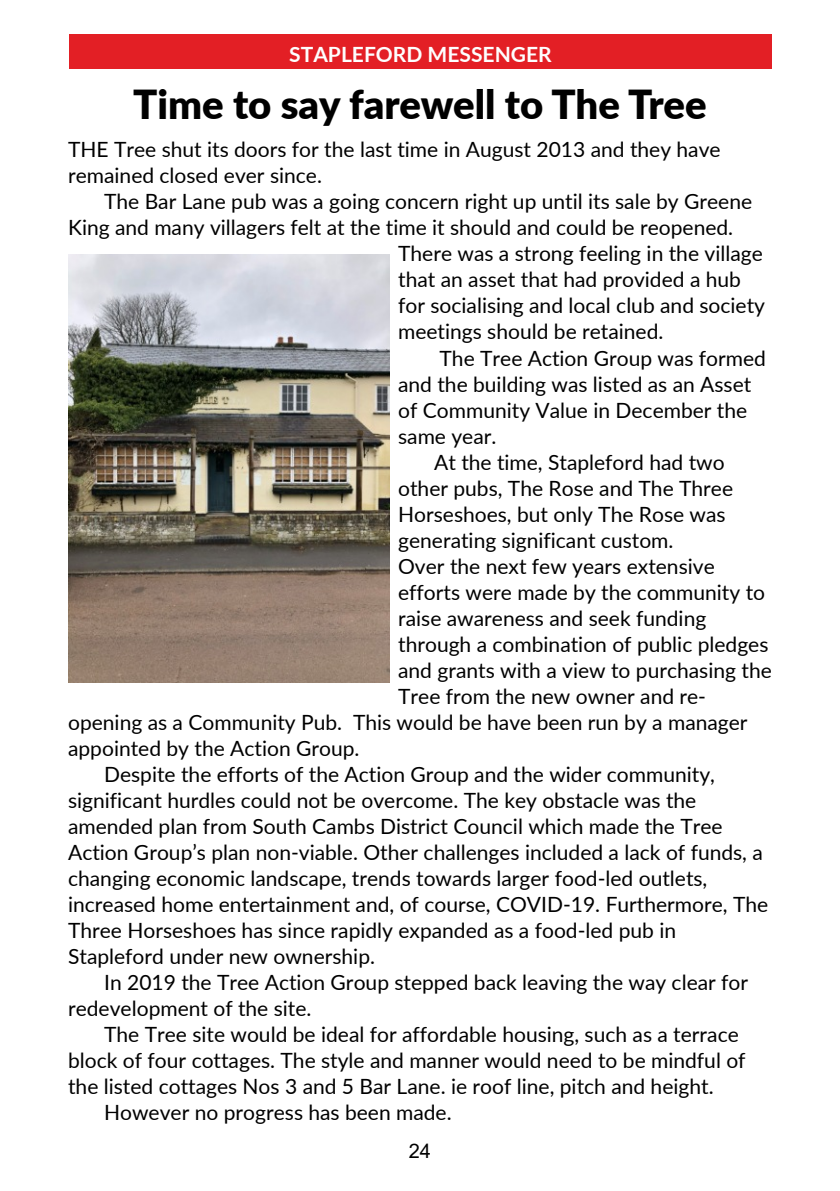
<style>
.page{position:relative;width:840px;height:1191px;background:#fff}
.page>*{position:absolute;margin:0;border:0;box-sizing:border-box;transform-origin:0 0}
.t1{font:900 40px "Lato";color:#000}
.t2{font:21px/26px "Lato";color:#000}
.t3{font:700 21px "Lato";color:#fefefe}
.t4{font:20px "Arial";color:#000}
</style>
<div class="page">
<div style="left:69px;top:34px;width:702px;height:34px;background:#e31f25"></div>
<img style="left:68px;top:255px;width:321px;height:427px">
<p class="t3" style="left:289px;top:45px;width:264px">STAPLEFORD MESSENGER</p>
<h1 class="t1" style="left:133px;top:87px;width:574px">Time to say farewell to The Tree</h1>
<p class="t2" style="left:68px;top:138px;width:653px">THE Tree shut its doors for the last time in August 2013 and they have remained closed ever since.</p>
<p class="t2" style="left:104px;top:190px;width:649px">The Bar Lane pub was a going concern right up until its sale by Greene</p>
<p class="t2" style="left:68px;top:216px;width:666px">King and many villagers felt at the time it should and could be reopened.</p>
<p class="t2" style="left:398px;top:242px;width:366px">There was a strong feeling in the village</p>
<p class="t2" style="left:398px;top:268px;width:344px">that an asset that had provided a hub</p>
<p class="t2" style="left:398px;top:294px;width:368px">for socialising and local club and society</p>
<p class="t2" style="left:398px;top:320px;width:267px">meetings should be retained.</p>
<p class="t2" style="left:439px;top:346px;width:328px">The Tree Action Group was formed</p>
<p class="t2" style="left:398px;top:372px;width:354px">and the building was listed as an Asset</p>
<p class="t2" style="left:398px;top:398px;width:350px">of Community Value in December the</p>
<p class="t2" style="left:398px;top:424px;width:100px">same year.</p>
<p class="t2" style="left:434px;top:450px;width:292px">At the time, Stapleford had two</p>
<p class="t2" style="left:398px;top:476px;width:336px">other pubs, The Rose and The Three</p>
<p class="t2" style="left:398px;top:502px;width:329px">Horseshoes, but only The Rose was</p>
<p class="t2" style="left:398px;top:528px;width:277px">generating significant custom.</p>
<p class="t2" style="left:398px;top:554px;width:318px">Over the next few years extensive</p>
<p class="t2" style="left:398px;top:580px;width:368px">efforts were made by the community to</p>
<p class="t2" style="left:398px;top:606px;width:309px">raise awareness and seek funding</p>
<p class="t2" style="left:398px;top:632px;width:371px">through a combination of public pledges</p>
<p class="t2" style="left:398px;top:658px;width:375px">and grants with a view to purchasing the</p>
<p class="t2" style="left:398px;top:684px;width:309px">Tree from the new owner and re-</p>
<p class="t2" style="left:68px;top:710px;width:680px">opening as a Community Pub. This would be have been run by a manager</p>
<p class="t2" style="left:68px;top:736px;width:293px">appointed by the Action Group.</p>
<p class="t2" style="left:104px;top:762px;width:612px">Despite the efforts of the Action Group and the wider community,</p>
<p class="t2" style="left:68px;top:788px;width:629px">significant hurdles could not be overcome. The key obstacle was the</p>
<p class="t2" style="left:68px;top:814px;width:655px">amended plan from South Cambs District Council which made the Tree</p>
<p class="t2" style="left:68px;top:840px;width:696px">Action Group’s plan non-viable. Other challenges included a lack of funds, a</p>
<p class="t2" style="left:68px;top:866px;width:640px">changing economic landscape, trends towards larger food-led outlets,</p>
<p class="t2" style="left:68px;top:892px;width:701px">increased home entertainment and, of course, COVID-19. Furthermore, The</p>
<p class="t2" style="left:68px;top:918px;width:609px">Three Horseshoes has since rapidly expanded as a food-led pub in</p>
<p class="t2" style="left:68px;top:944px;width:308px">Stapleford under new ownership.</p>
<p class="t2" style="left:104px;top:970px;width:645px">In 2019 the Tree Action Group stepped back leaving the way clear for</p>
<p class="t2" style="left:68px;top:996px;width:245px">redevelopment of the site.</p>
<p class="t2" style="left:104px;top:1022px;width:635px">The Tree site would be ideal for affordable housing, such as a terrace</p>
<p class="t2" style="left:68px;top:1048px;width:678px">block of four cottages. The style and manner would need to be mindful of</p>
<p class="t2" style="left:68px;top:1074px;width:646px">the listed cottages Nos 3 and 5 Bar Lane. ie roof line, pitch and height.</p>
<p class="t2" style="left:104px;top:1100px;width:349px">However no progress has been made.</p>
<p class="t4" style="left:408px;top:1143px;width:24px">24</p>
</div>
